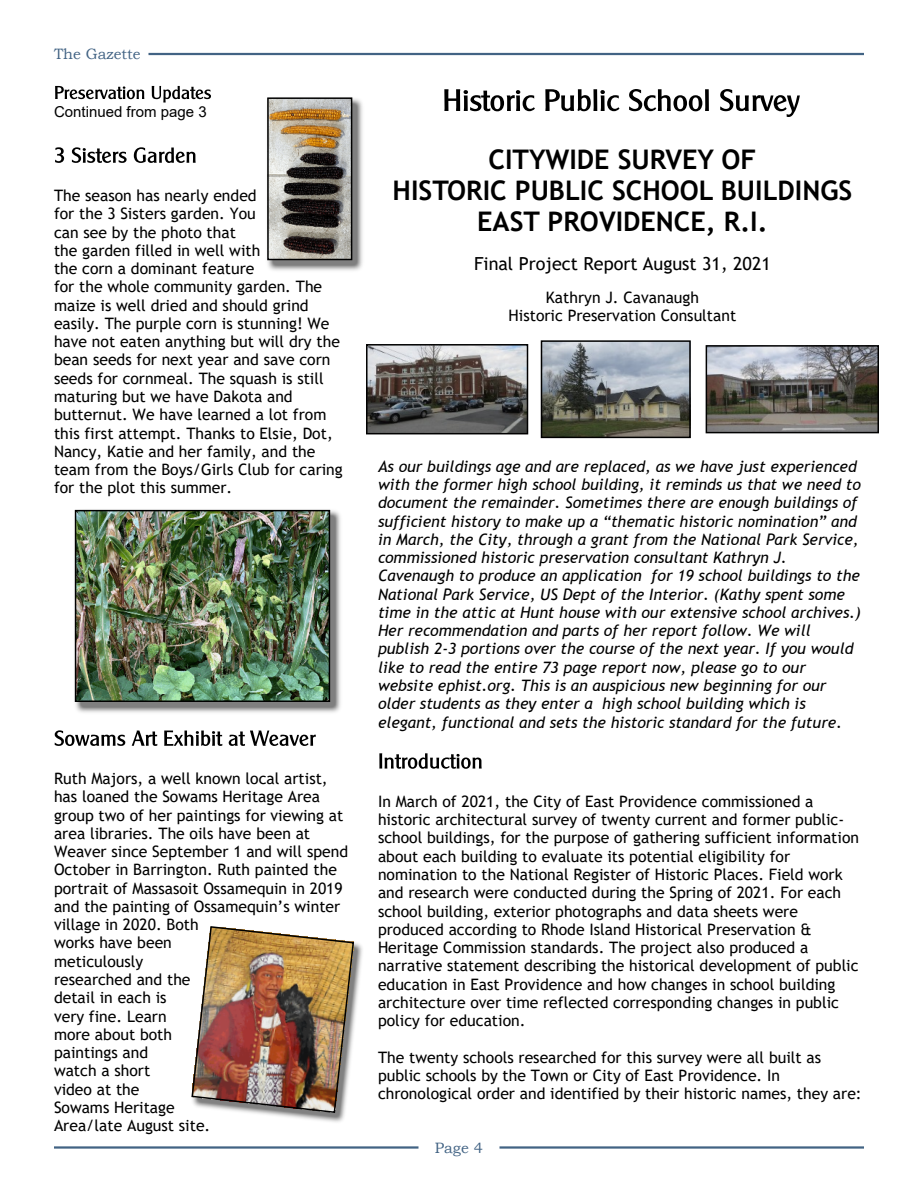
<style>
.page{position:relative;width:918px;height:1188px;background:#fff}
.page>*{position:absolute;margin:0;border:0;box-sizing:border-box;transform-origin:0 0}
.t1{font:700 27px/31.3px "Trebuchet MS";color:#000;text-align:center}
.t2{font:18px "Trebuchet MS";color:#000}
.t3{font:15.75px/18.3px "Trebuchet MS";color:#000}
.t4{font:italic 15.75px/18.3px "Trebuchet MS";color:#000}
.t5{font:15px "Arial";color:#000}
.t6{font:15px "Bookman Old Style";color:#426384}
</style>
<div class="page">
<hr style="left:148px;top:53px;width:716px;height:2px;background:#426384">
<hr style="left:54px;top:1146px;width:364px;height:3px;background:#426384">
<hr style="left:500px;top:1146px;width:364px;height:3px;background:#426384">
<svg style="left:55px;top:147px;width:9px;height:16px"></svg>
<svg style="left:72px;top:147px;width:55px;height:16px"></svg>
<svg style="left:134px;top:147px;width:62px;height:16px"></svg>
<svg style="left:55px;top:730px;width:70px;height:16px"></svg>
<svg style="left:132px;top:731px;width:25px;height:15px"></svg>
<svg style="left:164px;top:731px;width:58px;height:15px"></svg>
<svg style="left:229px;top:731px;width:87px;height:15px"></svg>
<svg style="left:444px;top:89px;width:91px;height:22px"></svg>
<svg style="left:545px;top:89px;width:75px;height:22px"></svg>
<svg style="left:629px;top:89px;width:80px;height:22px"></svg>
<svg style="left:720px;top:89px;width:80px;height:28px"></svg>
<svg style="left:55px;top:86px;width:89px;height:13px"></svg>
<svg style="left:152px;top:86px;width:59px;height:17px"></svg>
<svg style="left:379px;top:753px;width:103px;height:16px"></svg>
<img style="left:544px;top:343px;width:144px;height:92px">
<div style="left:541px;top:340px;width:150px;height:98px;border:2px solid #000"></div>
<img style="left:369px;top:347px;width:156px;height:84px">
<div style="left:366px;top:344px;width:162px;height:90px;border:2px solid #000"></div>
<img style="left:709px;top:348px;width:167px;height:82px">
<div style="left:706px;top:345px;width:173px;height:88px;border:2px solid #000"></div>
<img style="left:265px;top:943px;width:98px;height:179px">
<img style="left:191px;top:926px;width:164px;height:188px">
<img style="left:74px;top:509px;width:267px;height:204px">
<img style="left:78px;top:513px;width:249px;height:186px">
<div style="left:75px;top:510px;width:255px;height:192px;border:2px solid #000"></div>
<img style="left:267px;top:97px;width:96px;height:174px">
<img style="left:270px;top:100px;width:79px;height:157px">
<div style="left:267px;top:97px;width:85px;height:163px;border:2px solid #000"></div>
<p class="t6" style="left:54px;top:49px;width:88px">The Gazette</p>
<p class="t5" style="left:54px;top:106px;width:154px">Continued from page 3</p>
<p class="t3" style="left:54px;top:188px;width:290px">The season has nearly ended<br>for the 3 Sisters garden. You<br>can see by the photo that<br>the garden filled in well with<br>the corn a dominant feature<br>for the whole community garden. The maize is well dried and should grind easily. The purple corn is stunning! We have not eaten anything but will dry the bean seeds for next year and save corn seeds for cornmeal. The squash is still maturing but we have Dakota and butternut. We have learned a lot from this first attempt. Thanks to Elsie, Dot, Nancy, Katie and her family, and the team from the Boys/Girls Club for caring for the plot this summer.</p>
<p class="t3" style="left:54px;top:771px;width:296px">Ruth Majors, a well known local artist, has loaned the Sowams Heritage Area group two of her paintings for viewing at area libraries. The oils have been at<br>Weaver since September 1 and will spend<br>October in Barrington. Ruth painted the portrait of Massasoit Ossamequin in 2019 and the painting of Ossamequin’s winter village in 2020. Both<br>works have been<br>meticulously<br>researched and the<br>detail in each is<br>very fine. Learn<br>more about both<br>paintings and<br>watch a short<br>video at the<br>Sowams Heritage<br>Area/late August site.</p>
<h1 class="t1" style="left:393px;top:146px;width:461px">CITYWIDE SURVEY OF<br>HISTORIC PUBLIC SCHOOL BUILDINGS<br>EAST PROVIDENCE, R.I.</h1>
<p class="t2" style="left:474px;top:257px;width:298px">Final Project Report August 31, 2021</p>
<p class="t3" style="left:509px;top:289px;width:229px;text-align:center">Kathryn J. Cavanaugh<br>Historic Preservation Consultant</p>
<p class="t4" style="left:378px;top:458px;width:485px">As our buildings age and are replaced, as we have just experienced with the former high school building, it reminds us that we need to document the remainder. Sometimes there are enough buildings of sufficient history to make up a “thematic historic nomination” and in March, the City, through a grant from the National Park Service, commissioned historic preservation consultant Kathryn J.<br>Cavenaugh to produce an application for 19 school buildings to the National Park Service, US Dept of the Interior. (Kathy spent some time in the attic at Hunt house with our extensive school archives.)<br>Her recommendation and parts of her report follow. We will publish 2-3 portions over the course of the next year. If you would like to read the entire 73 page report now, please go to our website ephist.org. This is an auspicious new beginning for our older students as they enter a high school building which is elegant, functional and sets the historic standard for the future.</p>
<p class="t3" style="left:378px;top:794px;width:483px">In March of 2021, the City of East Providence commissioned a historic architectural survey of twenty current and former public&shy;school buildings, for the purpose of gathering sufficient information about each building to evaluate its potential eligibility for nomination to the National Register of Historic Places. Field work and research were conducted during the Spring of 2021. For each school building, exterior photographs and data sheets were produced according to Rhode Island Historical Preservation &amp; Heritage Commission standards. The project also produced a narrative statement describing the historical development of public education in East Providence and how changes in school building architecture over time reflected corresponding changes in public policy for education.</p>
<p class="t3" style="left:378px;top:1049px;width:485px">The twenty schools researched for this survey were all built as public schools by the Town or City of East Providence. In chronological order and identified by their historic names, they are:</p>
<p class="t6" style="left:435px;top:1142px;width:50px">Page 4</p>
</div>
